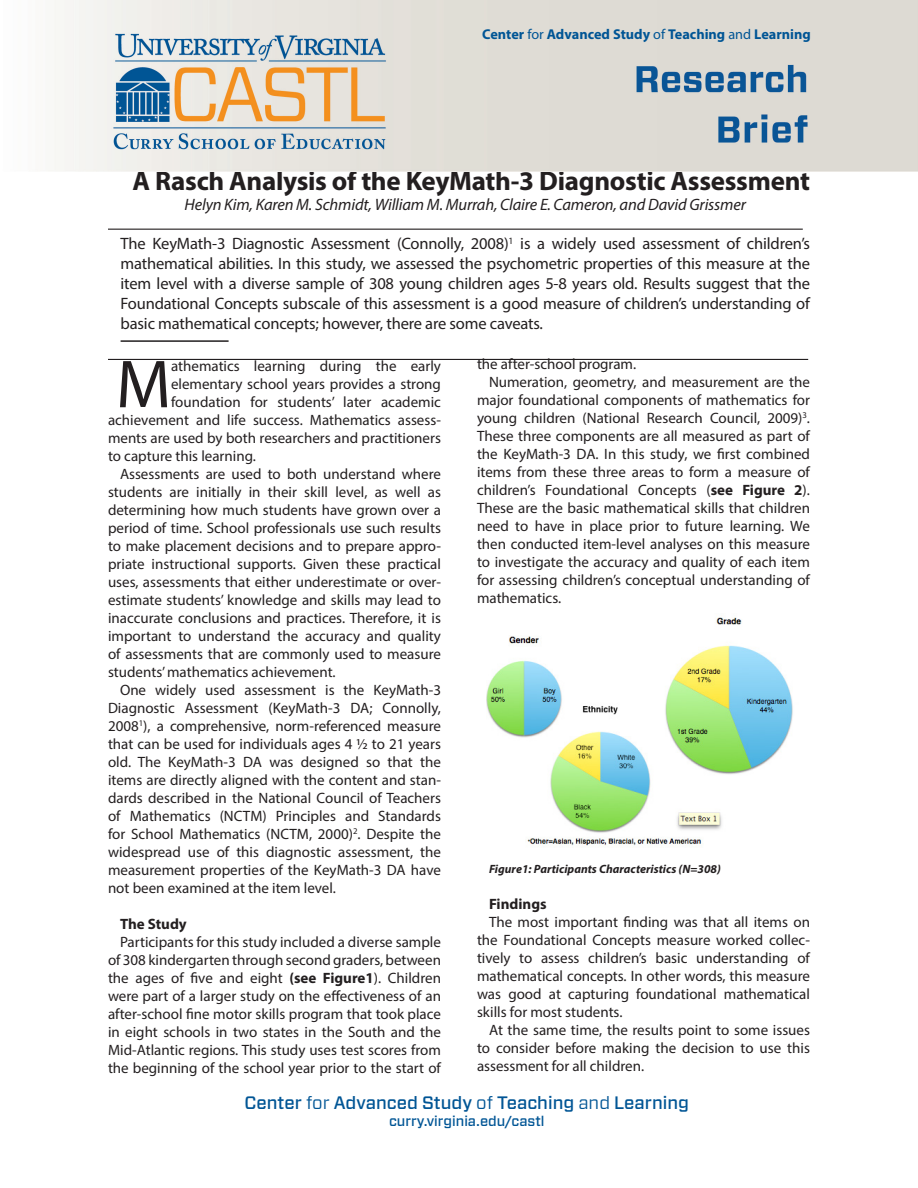
<style>
.page{position:relative;width:918px;height:1188px;background:#fff}
.page>*{position:absolute;margin:0;border:0;box-sizing:border-box;transform-origin:0 0}
.t1{font:68.4px "Myriad Pro";color:#231f20}
.t2{font:700 27px "Myriad Pro";letter-spacing:-.01em;color:#231f20}
.t3{font:500 18px "Forza";color:#005595}
.t4{font:16.5px/19.8px "Myriad Pro";letter-spacing:-.01em;color:#231f20;text-align:justify}
.t5{font:italic 16.5px "Myriad Pro";letter-spacing:-.01em;color:#231f20}
.t6{font:15px/18px "Myriad Pro";color:#231f20;text-align:justify}
.t7{font:700 15px "Myriad Pro";color:#231f20}
.t8{font:700 14.25px "Myriad Pro";color:#005595}
.t9{font:500 14.25px "Forza";color:#005595}
.t10{font:italic 700 12px "Myriad Pro";color:#231f20}
.s1{font-weight:400}
.s2{font-weight:700}
</style>
<div class="page">
<hr style="left:121px;top:340px;width:108px;height:2px;background:#231f20">
<hr style="left:108px;top:229px;width:695px;height:1px;background:#231f20">
<hr style="left:108px;top:359px;width:700px;height:1px;background:#231f20">
<img style="left:48px;top:0;width:870px;height:171px">
<img style="left:486px;top:616px;width:307px;height:231px">
<p class="t8" style="left:482px;top:25px;width:330px">Center <span class="s1">for</span> Advanced Study <span class="s1">of</span> Teaching <span class="s1">and</span> Learning</p>
<p class="t2" style="left:133px;top:163px;width:679px">A Rasch Analysis of the KeyMath-3 Diagnostic Assessment</p>
<p class="t5" style="left:185px;top:194px;width:563px">Helyn Kim, Karen M. Schmidt, William M. Murrah, Claire E. Cameron, and David Grissmer</p>
<p class="t4" style="left:121px;top:234px;width:691px">The KeyMath-3 Diagnostic Assessment (Connolly, 2008)<sup>1</sup> is a widely used assessment of children’s mathematical abilities. In this study, we assessed the psychometric properties of this measure at the item level with a diverse sample of 308 young children ages 5-8 years old. Results suggest that the Foundational Concepts subscale of this assessment is a good measure of children’s understanding of basic mathematical concepts; however, there are some caveats.</p>
<p class="t1" style="left:116px;top:342px;width:57px">M</p>
<p class="t6" style="left:171px;top:357px;width:271px">athematics learning during the early</p>
<p class="t6" style="left:477px;top:355px;width:161px">the after-school program.</p>
<p class="t6" style="left:477px;top:373px;width:335px;text-indent:12px">Numeration, geometry, and measurement are the major foundational components of mathematics for young children (National Research Council, 2009)<sup>3</sup>.<br>These three components are all measured as part of the KeyMath-3 DA. In this study, we first combined items from these three areas to form a measure of children’s Foundational Concepts (<span class="s2">see Figure 2</span>).<br>These are the basic mathematical skills that children need to have in place prior to future learning. We then conducted item-level analyses on this measure to investigate the accuracy and quality of each item for assessing children’s conceptual understanding of mathematics.</p>
<p class="t6" style="left:171px;top:375px;width:271px">elementary school years provides a strong</p>
<p class="t6" style="left:171px;top:393px;width:271px">foundation for students’ later academic</p>
<p class="t6" style="left:108px;top:411px;width:335px">achievement and life success. Mathematics assess-</p>
<p class="t6" style="left:108px;top:429px;width:334px">ments are used by both researchers and practitioners</p>
<p class="t6" style="left:108px;top:447px;width:150px">to capture this learning.</p>
<p class="t6" style="left:108px;top:465px;width:335px;text-indent:12px">Assessments are used to both understand where students are initially in their skill level, as well as determining how much students have grown over a period of time. School professionals use such results to make placement decisions and to prepare appro&shy;priate instructional supports. Given these practical uses, assessments that either underestimate or over&shy;estimate students’ knowledge and skills may lead to inaccurate conclusions and practices. Therefore, it is important to understand the accuracy and quality of assessments that are commonly used to measure students’ mathematics achievement.</p>
<p class="t6" style="left:108px;top:681px;width:335px;text-indent:12px">One widely used assessment is the KeyMath-3<br>Diagnostic Assessment (KeyMath-3 DA; Connolly, 2008<sup>1</sup>), a comprehensive, norm-referenced measure that can be used for individuals ages 4 ½ to 21 years old. The KeyMath-3 DA was designed so that the items are directly aligned with the content and stan&shy;dards described in the National Council of Teachers of Mathematics (NCTM) Principles and Standards for School Mathematics (NCTM, 2000)<sup>2</sup>. Despite the widespread use of this diagnostic assessment, the measurement properties of the KeyMath-3 DA have not been examined at the item level.</p>
<p class="t7" style="left:120px;top:914px;width:68px">The Study</p>
<p class="t6" style="left:108px;top:933px;width:335px;text-indent:12px">Participants for this study included a diverse sample of 308 kindergarten through second graders, between the ages of five and eight <span class="s2">(see Figure1</span>). Children were part of a larger study on the effectiveness of an after-school fine motor skills program that took place in eight schools in two states in the South and the Mid-Atlantic regions. This study uses test scores from the beginning of the school year prior to the start of</p>
<p class="t10" style="left:489px;top:862px;width:233px">Figure1: Participants Characteristics (N=308)</p>
<p class="t7" style="left:489px;top:895px;width:59px">Findings</p>
<p class="t6" style="left:477px;top:913px;width:335px;text-indent:12px">The most important finding was that all items on the Foundational Concepts measure worked collec&shy;tively to assess children’s basic understanding of mathematical concepts. In other words, this measure was good at capturing foundational mathematical skills for most students.</p>
<p class="t6" style="left:477px;top:1021px;width:335px;text-indent:12px">At the same time, the results point to some issues to consider before making the decision to use this assessment for all children.</p>
<p class="t3" style="left:244px;top:1091px;width:446px">Center <span class="s1">for</span> Advanced Study <span class="s1">of</span> Teaching <span class="s1">and</span> Learning</p>
<p class="t9" style="left:389px;top:1111px;width:157px">curry.virginia.edu/castl</p>
</div>
